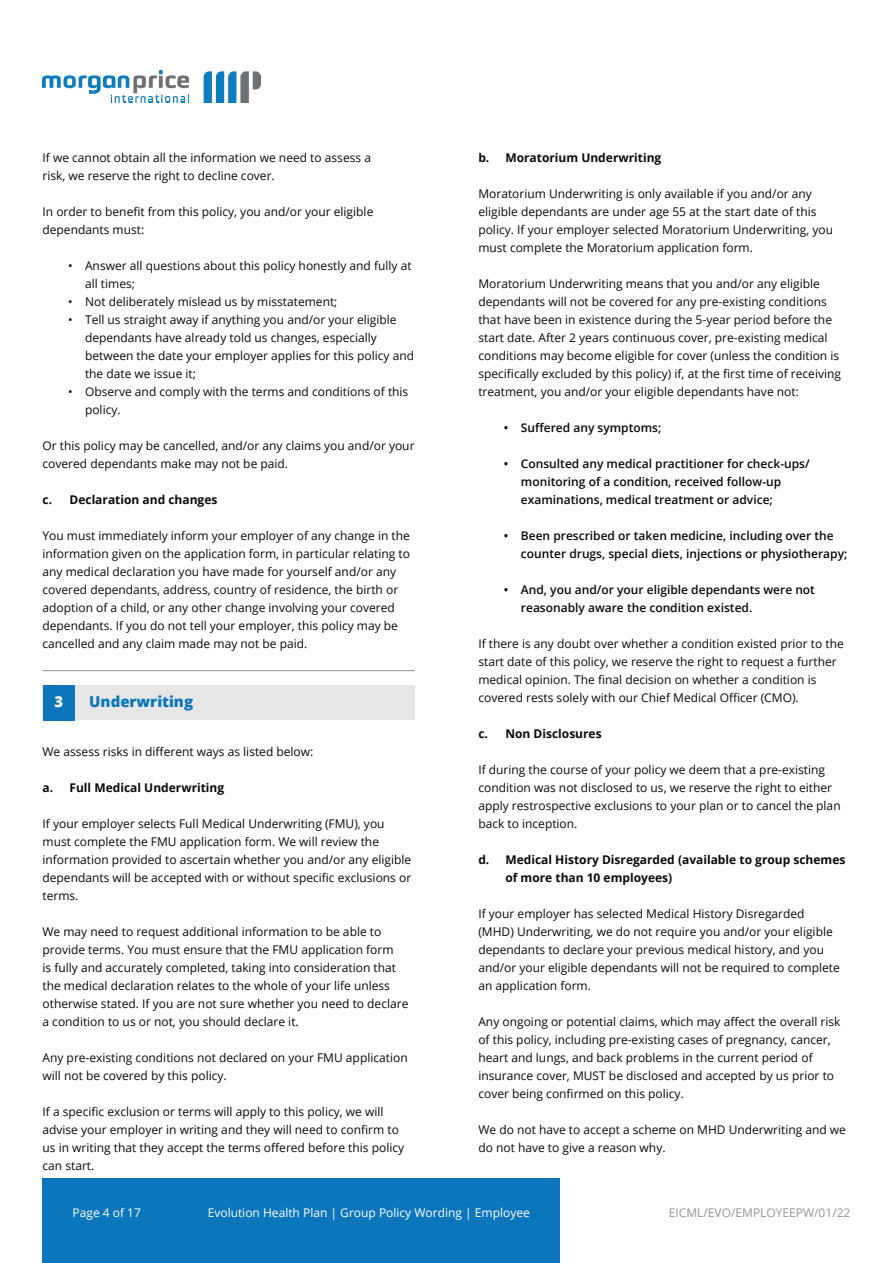
<style>
.page{position:relative;width:893px;height:1263px;background:#fff}
.page>*{position:absolute;margin:0;border:0;box-sizing:border-box;transform-origin:0 0}
.t1{font:800 15px "Open Sans";color:#0c76bd}
.t2{font:800 15px "Open Sans";color:#fff}
.Main_text_body{font:12px/18px "Open Sans";color:#0c0806}
.t3{font:600 12px/18px "Open Sans";color:#0c0806}
.t4{font:700 12px/18px "Open Sans";color:#0c0806}
.t5{font:12px "Open Sans";color:#fff}
.t6{font:12px "Open Sans";color:#939598}
</style>
<div class="page">
<div style="left:43px;top:1178px;width:517px;height:85px;background:#0c76bd"></div>
<img style="left:43px;top:70px;width:218px;height:32px">
<div style="left:43px;top:685px;width:372px;height:35px;background:#e6e7e6"></div>
<div style="left:43px;top:685px;width:31px;height:35px;background:#0c76bd"></div>
<hr style="left:43px;top:670px;width:372px;height:1px;background:#939598">
<p class="Main_text_body" style="left:43px;top:148px;width:330px">If we cannot obtain all the information we need to assess a</p>
<p class="Main_text_body" style="left:43px;top:166px;width:234px">risk, we reserve the right to decline cover.</p>
<p class="Main_text_body" style="left:43px;top:202px;width:332px">In order to benefit from this policy, you and/or your eligible dependants must:</p>
<p class="Main_text_body" style="left:85px;top:256px;width:328px;text-indent:-17px">• Answer all questions about this policy honestly and fully at all times;</p>
<p class="Main_text_body" style="left:68px;top:292px;width:271px">• Not deliberately mislead us by misstatement;</p>
<p class="Main_text_body" style="left:85px;top:310px;width:330px;text-indent:-17px">• Tell us straight away if anything you and/or your eligible dependants have already told us changes, especially between the date your employer applies for this policy and the date we issue it;</p>
<p class="Main_text_body" style="left:85px;top:382px;width:325px;text-indent:-17px">• Observe and comply with the terms and conditions of this policy.</p>
<p class="Main_text_body" style="left:43px;top:436px;width:374px">Or this policy may be cancelled, and/or any claims you and/or your covered dependants make may not be paid.</p>
<p class="t4" style="left:43px;top:490px;width:176px">c. Declaration and changes</p>
<p class="Main_text_body" style="left:43px;top:526px;width:369px">You must immediately inform your employer of any change in the information given on the application form, in particular relating to any medical declaration you have made for yourself and/or any covered dependants, address, country of residence, the birth or adoption of a child, or any other change involving your covered dependants. If you do not tell your employer, this policy may be cancelled and any claim made may not be paid.</p>
<p class="t2" style="left:54px;top:690px;width:10px">3</p>
<p class="t1" style="left:89px;top:690px;width:105px">Underwriting</p>
<p class="Main_text_body" style="left:43px;top:742px;width:272px">We assess risks in different ways as listed below:</p>
<p class="t4" style="left:43px;top:778px;width:183px">a. Full Medical Underwriting</p>
<p class="Main_text_body" style="left:43px;top:814px;width:370px">If your employer selects Full Medical Underwriting (FMU), you must complete the FMU application form. We will review the information provided to ascertain whether you and/or any eligible dependants will be accepted with or without specific exclusions or terms.</p>
<p class="Main_text_body" style="left:43px;top:922px;width:367px">We may need to request additional information to be able to provide terms. You must ensure that the FMU application form<br>is fully and accurately completed, taking into consideration that the medical declaration relates to the whole of your life unless otherwise stated. If you are not sure whether you need to declare a condition to us or not, you should declare it.</p>
<p class="Main_text_body" style="left:43px;top:1048px;width:367px">Any pre-existing conditions not declared on your FMU application</p>
<p class="Main_text_body" style="left:43px;top:1066px;width:186px">will not be covered by this policy.</p>
<p class="Main_text_body" style="left:43px;top:1102px;width:342px">If a specific exclusion or terms will apply to this policy, we will</p>
<p class="Main_text_body" style="left:43px;top:1120px;width:363px">advise your employer in writing and they will need to confirm to us in writing that they accept the terms offered before this policy can start.</p>
<p class="t4" style="left:478px;top:148px;width:184px">b. Moratorium Underwriting</p>
<p class="Main_text_body" style="left:478px;top:184px;width:356px">Moratorium Underwriting is only available if you and/or any eligible dependants are under age 55 at the start date of this policy. If your employer selected Moratorium Underwriting, you must complete the Moratorium application form.</p>
<p class="Main_text_body" style="left:478px;top:274px;width:343px">Moratorium Underwriting means that you and/or any eligible</p>
<p class="Main_text_body" style="left:478px;top:292px;width:350px">dependants will not be covered for any pre-existing conditions</p>
<p class="Main_text_body" style="left:478px;top:310px;width:355px">that have been in existence during the 5-year period before the</p>
<p class="Main_text_body" style="left:478px;top:328px;width:351px">start date. After 2 years continuous cover, pre-existing medical</p>
<p class="Main_text_body" style="left:478px;top:346px;width:362px">conditions may become eligible for cover (unless the condition is</p>
<p class="Main_text_body" style="left:478px;top:364px;width:364px">specifically excluded by this policy) if, at the first time of receiving</p>
<p class="Main_text_body" style="left:478px;top:382px;width:322px">treatment, you and/or your eligible dependants have not:</p>
<p class="t3" style="left:504px;top:418px;width:159px">• Suffered any symptoms;</p>
<p class="t3" style="left:521px;top:454px;width:290px;text-indent:-17px">• Consulted any medical practitioner for check-ups/ monitoring of a condition, received follow-up examinations, medical treatment or advice;</p>
<p class="t3" style="left:521px;top:526px;width:328px;text-indent:-17px">• Been prescribed or taken medicine, including over the counter drugs, special diets, injections or physiotherapy;</p>
<p class="t3" style="left:521px;top:580px;width:296px;text-indent:-17px">• And, you and/or your eligible dependants were not reasonably aware the condition existed.</p>
<p class="Main_text_body" style="left:478px;top:634px;width:367px">If there is any doubt over whether a condition existed prior to the start date of this policy, we reserve the right to request a further medical opinion. The final decision on whether a condition is covered rests solely with our Chief Medical Officer (CMO).</p>
<p class="t4" style="left:478px;top:724px;width:125px">c. Non Disclosures</p>
<p class="Main_text_body" style="left:478px;top:760px;width:364px">If during the course of your policy we deem that a pre-existing condition was not disclosed to us, we reserve the right to either apply restrospective exclusions to your plan or to cancel the plan back to inception.</p>
<p class="t4" style="left:505px;top:850px;width:342px;text-indent:-27px">d. Medical History Disregarded (available to group schemes of more than 10 employees)</p>
<p class="Main_text_body" style="left:478px;top:904px;width:363px">If your employer has selected Medical History Disregarded (MHD) Underwriting, we do not require you and/or your eligible dependants to declare your previous medical history, and you and/or your eligible dependants will not be required to complete an application form.</p>
<p class="Main_text_body" style="left:478px;top:1012px;width:364px">Any ongoing or potential claims, which may affect the overall risk of this policy, including pre-existing cases of pregnancy, cancer, heart and lungs, and back problems in the current period of insurance cover, MUST be disclosed and accepted by us prior to cover being confirmed on this policy.</p>
<p class="Main_text_body" style="left:478px;top:1120px;width:369px">We do not have to accept a scheme on MHD Underwriting and we do not have to give a reason why.</p>
<p class="t5" style="left:73px;top:1204px;width:70px">Page 4 of 17</p>
<p class="t5" style="left:208px;top:1204px;width:324px">Evolution Health Plan | Group Policy Wording | Employee</p>
<p class="t6" style="left:669px;top:1204px;width:183px">EICML/EVO/EMPLOYEEPW/01/22</p>
</div>
